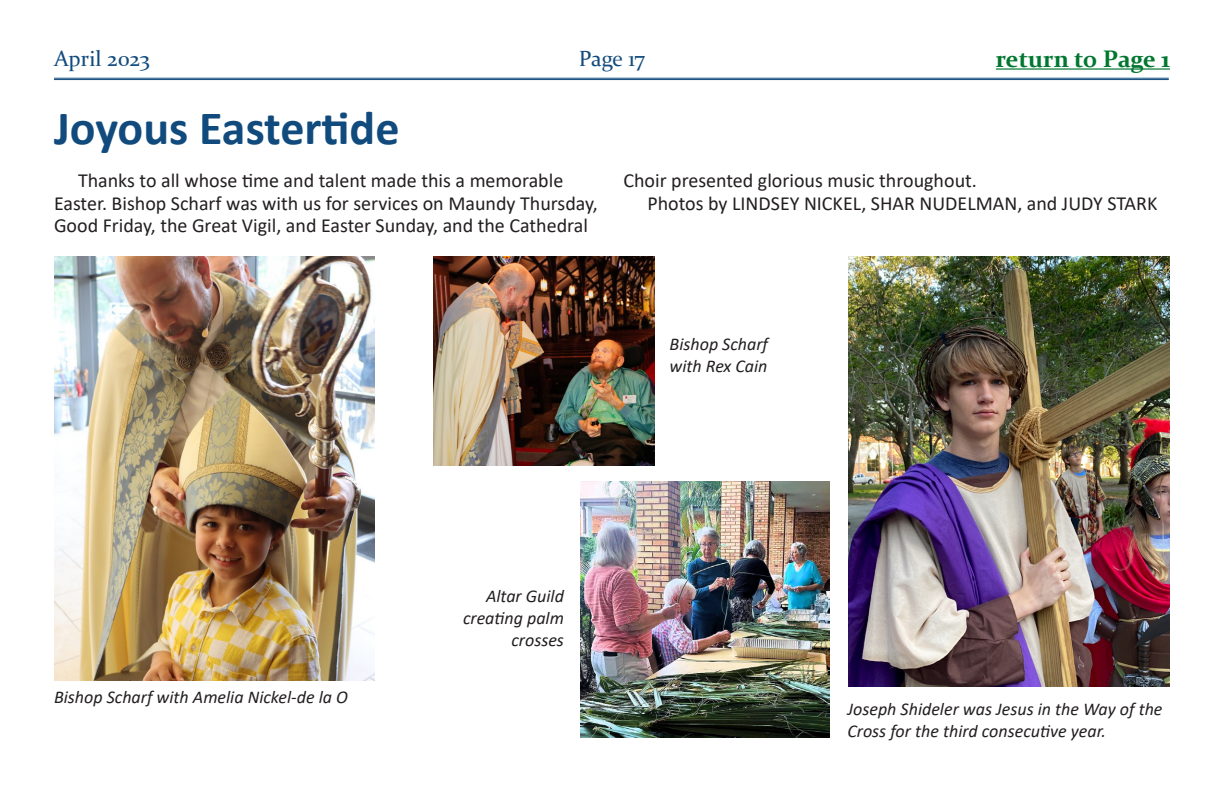
<style>
.page{position:relative;width:1224px;height:792px;background:#fff}
.page>*{position:absolute;margin:0;border:0;box-sizing:border-box;transform-origin:0 0}
.Main_Header{font:700 48px "Calibri";color:#114b7d}
.t1{font:700 24px "Constantia";color:#007730}
.t2{font:22px "Constantia";letter-spacing:-.01em;color:#114b7d}
.BTI_-_2_columns{font:20px/22.8px "Calibri";color:#231f20;text-align:center}
.Captions{font:italic 18px/22px "Calibri";color:#231f20}
</style>
<div class="page">
<hr style="left:54px;top:78px;width:1115px;height:1px;background:#114b7d">
<hr style="left:54px;top:79px;width:1115px;height:1px;background:#114b7d">
<hr style="left:996px;top:68px;width:174px;height:2px;background:#007730">
<img style="left:54px;top:257px;width:320px;height:423px">
<img style="left:434px;top:257px;width:221px;height:209px">
<img style="left:580px;top:481px;width:250px;height:257px">
<img style="left:848px;top:257px;width:322px;height:429px">
<p class="t2" style="left:54px;top:43px;width:97px">April 2023</p>
<p class="t2" style="left:579px;top:43px;width:68px">Page 17</p>
<p class="t1" style="left:996px;top:43px;width:176px">return to Page 1</p>
<p class="Main_Header" style="left:54px;top:94px;width:347px">Joyous Eastertide</p>
<p class="BTI_-_2_columns" style="left:54px;top:168px;width:545px">Thanks to all whose time and talent made this a memorable<br>Easter. Bishop Scharf was with us for services on Maundy Thursday,<br>Good Friday, the Great Vigil, and Easter Sunday, and the Cathedral</p>
<p class="BTI_-_2_columns" style="left:623px;top:168px;width:355px">Choir presented glorious music throughout.</p>
<p class="BTI_-_2_columns" style="left:647px;top:191px;width:512px">Photos by LINDSEY NICKEL, SHAR NUDELMAN, and JUDY STARK</p>
<p class="Captions" style="left:54px;top:685px;width:295px">Bishop Scharf with Amelia Nickel-de la O</p>
<p class="Captions" style="left:463px;top:584px;width:102px;text-align:right">Altar Guild creating palm crosses</p>
<p class="Captions" style="left:670px;top:332px;width:100px">Bishop Scharf with Rex Cain</p>
<p class="Captions" style="left:847px;top:698px;width:317px">Joseph Shideler was Jesus in the Way of the<br>Cross for the third consecutive year.</p>
</div>
